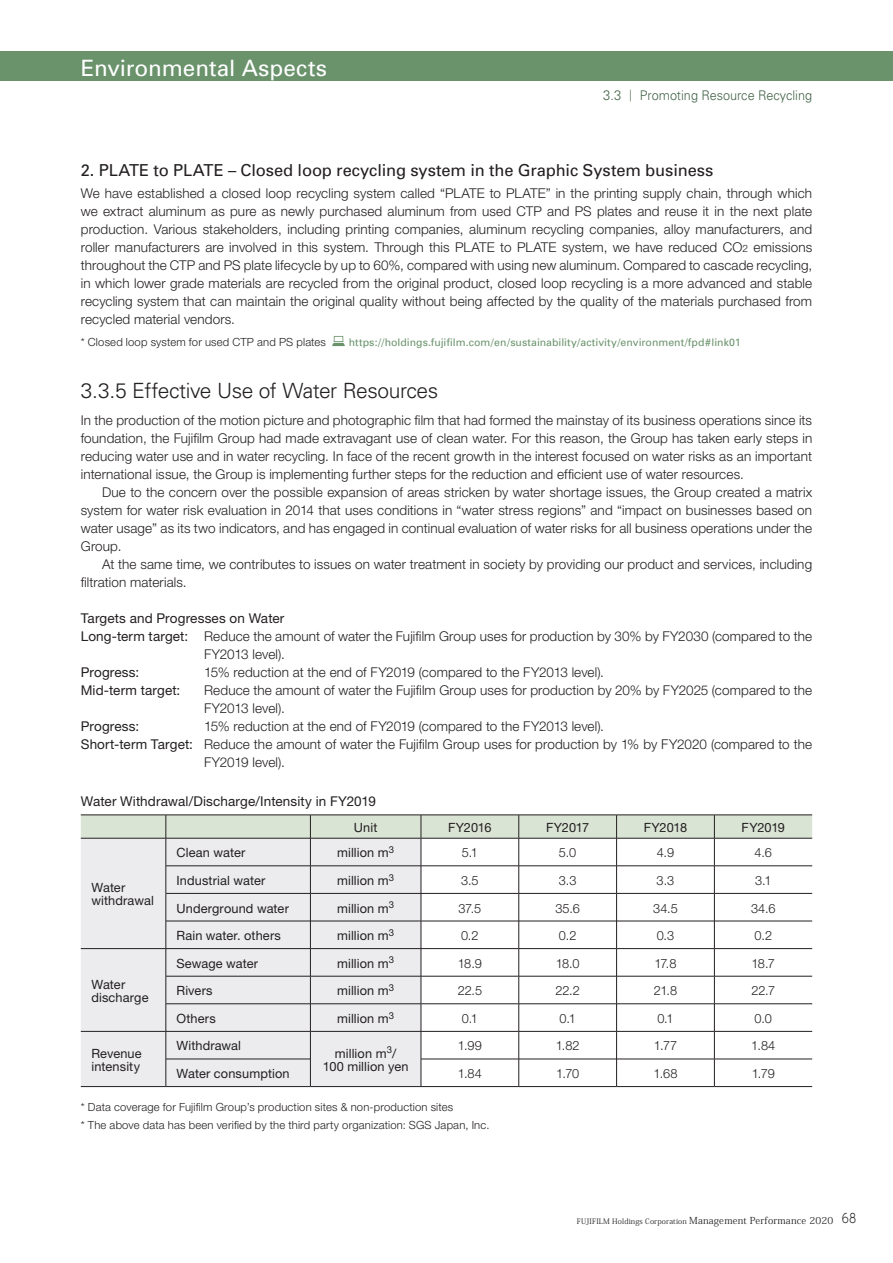
<style>
.page{position:relative;width:893px;height:1263px;background:#fff}
.page>*{position:absolute;margin:0;border:0;box-sizing:border-box;transform-origin:0 0}
.t1{font:22.5px "Univers";color:#fff}
.t2{font:300 21px "Univers";letter-spacing:-.02em;color:#231f20}
.t3{font:16.5px "Univers";letter-spacing:-.005em;color:#231f20}
.t4{font:300 13.5px/18px "Helvetica Neue LT Std";letter-spacing:.01em;color:#231f20;text-align:justify}
.t5{font:13.5px "Helvetica Neue LT Std";letter-spacing:.01em;color:#231f20}
.t6{font:300 13.35px "Univers";color:#426347;scale:.95 1}
.t7{font:12.75px/13.5px "Helvetica Neue LT Std";letter-spacing:.01em;color:#231f20}
.t8{font:300 12.75px "Helvetica Neue LT Std";color:#231f20}
.t9{font:300 11.25px/17.7px "Helvetica Neue LT Std";letter-spacing:.015em;color:#231f20}
.t10{font:10.5px "Univers";letter-spacing:.005em;color:#6a936c}
.t11{font:7.5px "Koz Min Pro";letter-spacing:.02em;color:#231f20}
.s1{font-size:13.65px}
.s2{font-family:"UD Shin Go Pro";font-size:11.7px}
.s3{font-size:10.2px}
.s4{font-weight:400}
.s5{font-size:9.6px}
.s6{font-family:"UD Shin Go Pro";font-weight:300;font-size:12.75px}
</style>
<div class="page">
<div style="left:0;top:51px;width:893px;height:30px;background:#6a936c"></div>
<svg style="left:332px;top:336px;width:13px;height:10px"></svg>
<hr style="left:421px;top:1086px;width:98px;height:1px;background:#231f20">
<hr style="left:519px;top:1086px;width:98px;height:1px;background:#231f20">
<hr style="left:617px;top:1086px;width:97px;height:1px;background:#231f20">
<hr style="left:714px;top:1086px;width:98px;height:1px;background:#231f20">
<hr style="left:166px;top:1086px;width:144px;height:1px;background:#231f20">
<hr style="left:81px;top:1086px;width:85px;height:1px;background:#231f20">
<hr style="left:310px;top:1086px;width:111px;height:1px;background:#231f20">
<svg style="left:81px;top:815px;width:731px;height:271px"></svg>
<h1 class="t1" style="left:81px;top:55px;width:248px">Environmental Aspects</h1>
<p class="t6" style="left:603px;top:87px;width:221px"><span class="s1">3</span>.<span class="s1">3</span> <span class="s2">｜</span> Promoting Resource Recycling</p>
<p class="t3" style="left:81px;top:160px;width:634px">2. PLATE to PLATE – Closed loop recycling system in the Graphic System business</p>
<p class="t4" style="left:81px;top:184px;width:733px">We have established a closed loop recycling system called “PLATE to PLATE” in the printing supply chain, through which we extract aluminum as pure as newly purchased aluminum from used CTP and PS plates and reuse it in the next plate production. Various stakeholders, including printing companies, aluminum recycling companies, alloy manufacturers, and roller manufacturers are involved in this system. Through this PLATE to PLATE system, we have reduced CO<span class="s3">2</span> emissions throughout the CTP and PS plate lifecycle by up to 60%, compared with using new aluminum. Compared to cascade recycling, in which lower grade materials are recycled from the original product, closed loop recycling is a more advanced and stable recycling system that can maintain the original quality without being affected by the quality of the materials purchased from recycled material vendors.</p>
<p class="t9" style="left:81px;top:333px;width:247px">* Closed loop system for used CTP and PS plates</p>
<p class="t10" style="left:349px;top:336px;width:393px">https://holdings.fujifilm.com/en/sustainability/activity/environment/fpd#link01</p>
<h2 class="t2" style="left:81px;top:378px;width:359px">3.3.5 Effective Use of Water Resources</h2>
<p class="t4" style="left:81px;top:411px;width:733px">In the production of the motion picture and photographic film that had formed the mainstay of its business operations since its foundation, the Fujifilm Group had made extravagant use of clean water. For this reason, the Group has taken early steps in reducing water use and in water recycling. In face of the recent growth in the interest focused on water risks as an important international issue, the Group is implementing further steps for the reduction and efficient use of water resources.</p>
<p class="t4" style="left:81px;top:483px;width:733px;text-indent:21px">Due to the concern over the possible expansion of areas stricken by water shortage issues, the Group created a matrix system for water risk evaluation in 2014 that uses conditions in “water stress regions” and “impact on businesses based on water usage” as its two indicators, and has engaged in continual evaluation of water risks for all business operations under the Group.</p>
<p class="t4" style="left:81px;top:555px;width:733px;text-indent:21px">At the same time, we contributes to issues on water treatment in society by providing our product and services, including filtration materials.</p>
<p class="t5" style="left:81px;top:610px;width:205px">Targets and Progresses on Water</p>
<p class="t4" style="left:81px;top:627px;width:733px"><span class="s4">Long-term target:</span> Reduce the amount of water the Fujifilm Group uses for production by 30% by FY2030 (compared to the</p>
<p class="t4" style="left:204px;top:645px;width:82px">FY2013 level).</p>
<p class="t5" style="left:81px;top:664px;width:60px">Progress:</p>
<p class="t4" style="left:204px;top:663px;width:401px">15% reduction at the end of FY2019 (compared to the FY2013 level).</p>
<p class="t5" style="left:81px;top:682px;width:101px">Mid-term target:</p>
<p class="t4" style="left:204px;top:681px;width:610px">Reduce the amount of water the Fujifilm Group uses for production by 20% by FY2025 (compared to the<br>FY2013 level).</p>
<p class="t5" style="left:81px;top:718px;width:60px">Progress:</p>
<p class="t4" style="left:204px;top:717px;width:401px">15% reduction at the end of FY2019 (compared to the FY2013 level).</p>
<p class="t4" style="left:81px;top:735px;width:733px"><span class="s4">Short-term Target:</span> Reduce the amount of water the Fujifilm Group uses for production by 1% by FY2020 (compared to the</p>
<p class="t4" style="left:204px;top:753px;width:82px">FY2019 level).</p>
<p class="t5" style="left:81px;top:793px;width:297px">Water Withdrawal/Discharge/Intensity in FY2019</p>
<p class="t7" style="left:354px;top:820px;width:25px">Unit</p>
<p class="t7" style="left:448px;top:820px;width:45px">FY2016</p>
<p class="t7" style="left:546px;top:820px;width:45px">FY2017</p>
<p class="t7" style="left:644px;top:820px;width:45px">FY2018</p>
<p class="t7" style="left:742px;top:820px;width:45px">FY2019</p>
<p class="t7" style="left:91px;top:880px;width:64px">Water withdrawal</p>
<p class="t7" style="left:91px;top:977px;width:59px">Water discharge</p>
<p class="t7" style="left:176px;top:846px;width:70px">Clean water</p>
<p class="t7" style="left:337px;top:846px;width:59px">million m<sup>3</sup></p>
<p class="t8" style="left:462px;top:845px;width:18px">5.1</p>
<p class="t8" style="left:559px;top:845px;width:19px">5.0</p>
<p class="t8" style="left:657px;top:845px;width:19px">4.9</p>
<p class="t8" style="left:755px;top:845px;width:19px">4.6</p>
<p class="t7" style="left:176px;top:873px;width:90px">Industrial water</p>
<p class="t7" style="left:337px;top:873px;width:59px">million m<sup>3</sup></p>
<p class="t8" style="left:461px;top:872px;width:19px">3.5</p>
<p class="t8" style="left:559px;top:872px;width:19px">3.3</p>
<p class="t8" style="left:657px;top:872px;width:19px">3.3</p>
<p class="t8" style="left:755px;top:872px;width:18px">3.1</p>
<p class="t7" style="left:176px;top:901px;width:114px">Underground water</p>
<p class="t7" style="left:337px;top:901px;width:59px">million m<sup>3</sup></p>
<p class="t8" style="left:458px;top:900px;width:24px">37.5</p>
<p class="t8" style="left:555px;top:900px;width:26px">35.6</p>
<p class="t8" style="left:653px;top:900px;width:26px">34.5</p>
<p class="t8" style="left:751px;top:900px;width:26px">34.6</p>
<p class="t7" style="left:176px;top:929px;width:106px">Rain water. others</p>
<p class="t7" style="left:337px;top:929px;width:59px">million m<sup>3</sup></p>
<p class="t8" style="left:461px;top:928px;width:19px">0.2</p>
<p class="t8" style="left:559px;top:928px;width:19px">0.2</p>
<p class="t8" style="left:657px;top:928px;width:19px">0.3</p>
<p class="t8" style="left:754px;top:928px;width:19px">0.2</p>
<p class="t7" style="left:176px;top:956px;width:83px">Sewage water</p>
<p class="t7" style="left:337px;top:956px;width:59px">million m<sup>3</sup></p>
<p class="t8" style="left:458px;top:955px;width:26px">18.9</p>
<p class="t8" style="left:556px;top:955px;width:26px">18.0</p>
<p class="t8" style="left:654px;top:955px;width:24px">17.8</p>
<p class="t8" style="left:751px;top:955px;width:25px">18.7</p>
<p class="t7" style="left:176px;top:984px;width:38px">Rivers</p>
<p class="t7" style="left:337px;top:984px;width:59px">million m<sup>3</sup></p>
<p class="t8" style="left:458px;top:983px;width:26px">22.5</p>
<p class="t8" style="left:555px;top:983px;width:26px">22.2</p>
<p class="t8" style="left:654px;top:983px;width:25px">21.8</p>
<p class="t8" style="left:751px;top:983px;width:25px">22.7</p>
<p class="t7" style="left:176px;top:1011px;width:41px">Others</p>
<p class="t7" style="left:337px;top:1011px;width:59px">million m<sup>3</sup></p>
<p class="t8" style="left:462px;top:1010px;width:18px">0.1</p>
<p class="t8" style="left:559px;top:1010px;width:18px">0.1</p>
<p class="t8" style="left:657px;top:1010px;width:18px">0.1</p>
<p class="t8" style="left:754px;top:1010px;width:19px">0.0</p>
<p class="t7" style="left:176px;top:1039px;width:66px">Withdrawal</p>
<p class="t8" style="left:458px;top:1038px;width:26px">1.99</p>
<p class="t8" style="left:556px;top:1038px;width:25px">1.82</p>
<p class="t8" style="left:654px;top:1038px;width:25px">1.77</p>
<p class="t8" style="left:751px;top:1038px;width:26px">1.84</p>
<p class="t7" style="left:323px;top:1046px;width:87px;text-align:center">million m<sup>3</sup>/<br>100 million yen</p>
<p class="t7" style="left:91px;top:1046px;width:52px">Revenue intensity</p>
<p class="t7" style="left:176px;top:1066px;width:115px">Water consumption</p>
<p class="t8" style="left:458px;top:1066px;width:26px">1.84</p>
<p class="t8" style="left:556px;top:1066px;width:25px">1.70</p>
<p class="t8" style="left:653px;top:1066px;width:25px">1.68</p>
<p class="t8" style="left:752px;top:1066px;width:25px">1.79</p>
<p class="t9" style="left:81px;top:1098px;width:410px">* Data coverage for Fujifilm Group’s production sites &amp; non-production sites<br>* The above data has been verified by the third party organization: SGS Japan, Inc.</p>
<p class="t11" style="left:577px;top:1215px;width:281px">FUJIFILM Holdings Corporation <span class="s5">Management Performance 2020</span> <span class="s6">68</span></p>
</div>
